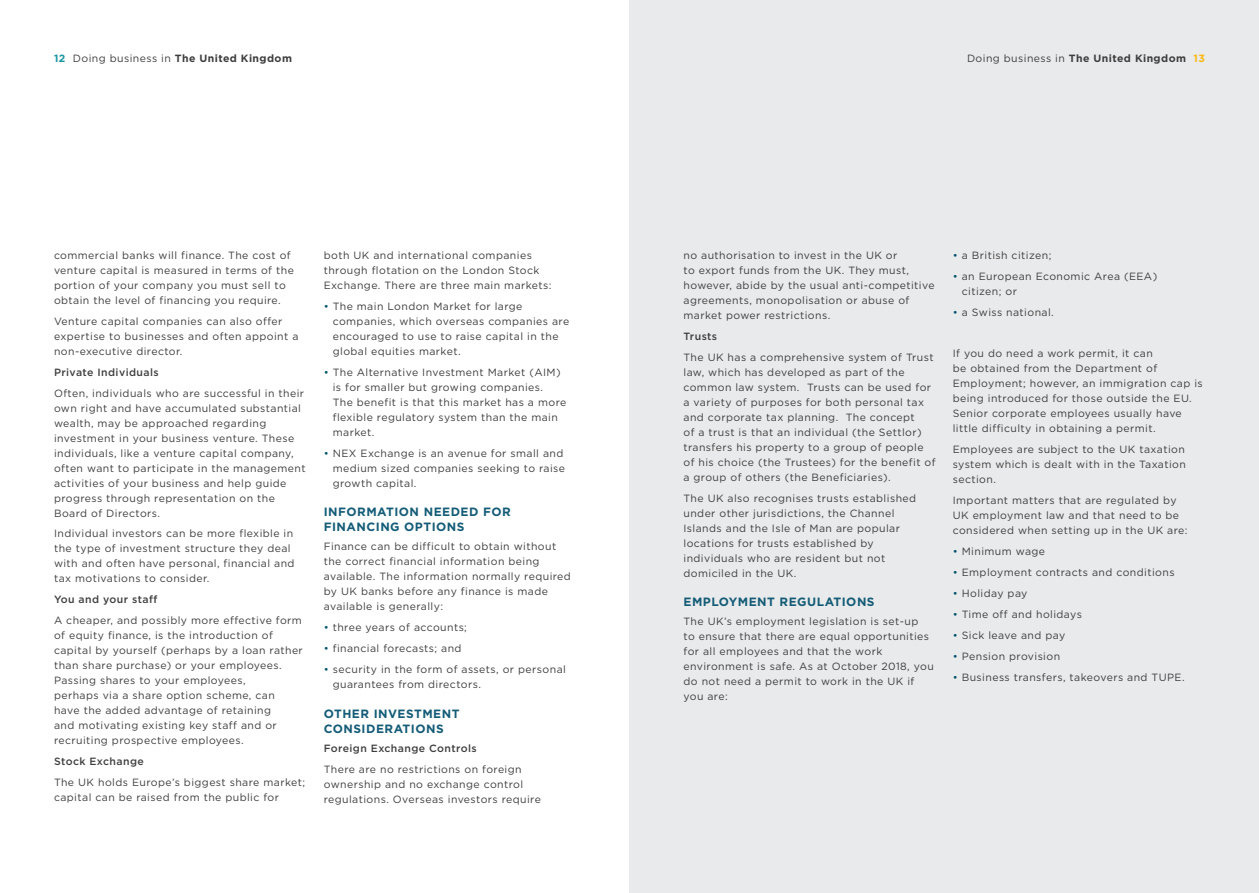
<style>
.page{position:relative;width:1259px;height:893px;background:#fff}
.page>*{position:absolute;margin:0;border:0;box-sizing:border-box;transform-origin:0 0}
.Sub_heading_Green{font:700 12px/15px "Gotham";letter-spacing:.04em;color:#145c77}
.Body_Copy_-_Dark_gre{font:10.5px/15px "Gotham";letter-spacing:.04em;color:#3e3e3f}
.Sub_sub_heading{font:500 10.5px "Gotham";letter-spacing:.04em;color:#3e3e3f}
.t1{font:700 10.5px "Gotham";letter-spacing:.04em;color:#3e3e3f}
.s1{color:#1a96a5}
.s2{font-weight:400}
.s3{color:#fcb814}
.s4{color:#005269}
</style>
<div class="page">
<div style="left:629px;top:0;width:630px;height:893px;background:#e9eaeb"></div>
<p class="t1" style="left:54px;top:52px;width:239px"><span class="s1">12</span> <span class="s2">Doing business in</span> The United Kingdom</p>
<p class="t1" style="left:967px;top:52px;width:239px"><span class="s2">Doing business in</span> The United Kingdom <span class="s3">13</span></p>
<p class="Body_Copy_-_Dark_gre" style="left:54px;top:247px;width:241px">commercial banks will finance. The cost of venture capital is measured in terms of the portion of your company you must sell to obtain the level of financing you require.</p>
<p class="Body_Copy_-_Dark_gre" style="left:54px;top:313px;width:246px">Venture capital companies can also offer expertise to businesses and often appoint a non-executive director.</p>
<p class="Sub_sub_heading" style="left:54px;top:365px;width:106px">Private Individuals</p>
<p class="Body_Copy_-_Dark_gre" style="left:54px;top:385px;width:253px">Often, individuals who are successful in their own right and have accumulated substantial wealth, may be approached regarding investment in your business venture. These individuals, like a venture capital company, often want to participate in the management activities of your business and help guide progress through representation on the Board of Directors.</p>
<p class="Body_Copy_-_Dark_gre" style="left:54px;top:526px;width:242px">Individual investors can be more flexible in the type of investment structure they deal with and often have personal, financial and tax motivations to consider.</p>
<p class="Sub_sub_heading" style="left:54px;top:593px;width:105px">You and your staff</p>
<p class="Body_Copy_-_Dark_gre" style="left:54px;top:613px;width:250px">A cheaper, and possibly more effective form of equity finance, is the introduction of capital by yourself (perhaps by a loan rather than share purchase) or your employees.<br>Passing shares to your employees,<br>perhaps via a share option scheme, can have the added advantage of retaining<br>and motivating existing key staff and or recruiting prospective employees.</p>
<p class="Sub_sub_heading" style="left:54px;top:755px;width:91px">Stock Exchange</p>
<p class="Body_Copy_-_Dark_gre" style="left:54px;top:775px;width:253px">The UK holds Europe’s biggest share market; capital can be raised from the public for</p>
<p class="Body_Copy_-_Dark_gre" style="left:324px;top:247px;width:229px">both UK and international companies through flotation on the London Stock<br>Exchange. There are three main markets:</p>
<p class="Body_Copy_-_Dark_gre" style="left:333px;top:298px;width:238px;text-indent:-9px"><span class="s4">•</span> The main London Market for large companies, which overseas companies are encouraged to use to raise capital in the global equities market.</p>
<p class="Body_Copy_-_Dark_gre" style="left:333px;top:364px;width:235px;text-indent:-9px"><span class="s4">•</span> The Alternative Investment Market (AIM) is for smaller but growing companies.<br>The benefit is that this market has a more flexible regulatory system than the main market.</p>
<p class="Body_Copy_-_Dark_gre" style="left:333px;top:445px;width:234px;text-indent:-9px"><span class="s4">•</span> NEX Exchange is an avenue for small and medium sized companies seeking to raise growth capital.</p>
<p class="Sub_heading_Green" style="left:324px;top:504px;width:188px">INFORMATION NEEDED FOR<br>FINANCING OPTIONS</p>
<p class="Body_Copy_-_Dark_gre" style="left:324px;top:539px;width:249px">Finance can be difficult to obtain without the correct financial information being available. The information normally required by UK banks before any finance is made available is generally:</p>
<p class="Body_Copy_-_Dark_gre" style="left:324px;top:620px;width:145px"><span class="s4">•</span> three years of accounts;</p>
<p class="Body_Copy_-_Dark_gre" style="left:324px;top:641px;width:139px"><span class="s4">•</span> financial forecasts; and</p>
<p class="Body_Copy_-_Dark_gre" style="left:333px;top:662px;width:235px;text-indent:-9px"><span class="s4">•</span> security in the form of assets, or personal guarantees from directors.</p>
<p class="Sub_heading_Green" style="left:324px;top:706px;width:137px">OTHER INVESTMENT<br>CONSIDERATIONS</p>
<p class="Sub_sub_heading" style="left:324px;top:741px;width:155px">Foreign Exchange Controls</p>
<p class="Body_Copy_-_Dark_gre" style="left:324px;top:761px;width:219px">There are no restrictions on foreign ownership and no exchange control regulations. Overseas investors require</p>
<p class="Body_Copy_-_Dark_gre" style="left:683px;top:247px;width:253px">no authorisation to invest in the UK or<br>to export funds from the UK. They must, however, abide by the usual anti-competitive agreements, monopolisation or abuse of market power restrictions.</p>
<p class="Sub_sub_heading" style="left:683px;top:329px;width:35px">Trusts</p>
<p class="Body_Copy_-_Dark_gre" style="left:683px;top:349px;width:254px">The UK has a comprehensive system of Trust law, which has developed as part of the common law system. Trusts can be used for a variety of purposes for both personal tax and corporate tax planning. The concept<br>of a trust is that an individual (the Settlor) transfers his property to a group of people of his choice (the Trustees) for the benefit of a group of others (the Beneficiaries).</p>
<p class="Body_Copy_-_Dark_gre" style="left:683px;top:490px;width:234px">The UK also recognises trusts established under other jurisdictions, the Channel Islands and the Isle of Man are popular locations for trusts established by individuals who are resident but not domiciled in the UK.</p>
<p class="Sub_heading_Green" style="left:683px;top:594px;width:193px">EMPLOYMENT REGULATIONS</p>
<p class="Body_Copy_-_Dark_gre" style="left:683px;top:614px;width:252px">The UK’s employment legislation is set-up<br>to ensure that there are equal opportunities for all employees and that the work environment is safe. As at October 2018, you do not need a permit to work in the UK if you are:</p>
<p class="Body_Copy_-_Dark_gre" style="left:952px;top:247px;width:100px"><span class="s4">•</span> a British citizen;</p>
<p class="Body_Copy_-_Dark_gre" style="left:961px;top:268px;width:197px;text-indent:-9px"><span class="s4">•</span> an European Economic Area (EEA) citizen; or</p>
<p class="Body_Copy_-_Dark_gre" style="left:952px;top:304px;width:103px"><span class="s4">•</span> a Swiss national.</p>
<p class="Body_Copy_-_Dark_gre" style="left:952px;top:346px;width:251px">If you do need a work permit, it can<br>be obtained from the Department of Employment; however, an immigration cap is being introduced for those outside the EU.<br>Senior corporate employees usually have little difficulty in obtaining a permit.</p>
<p class="Body_Copy_-_Dark_gre" style="left:952px;top:442px;width:235px;text-align:justify">Employees are subject to the UK taxation system which is dealt with in the Taxation section.</p>
<p class="Body_Copy_-_Dark_gre" style="left:952px;top:493px;width:236px">Important matters that are regulated by<br>UK employment law and that need to be considered when setting up in the UK are:</p>
<p class="Body_Copy_-_Dark_gre" style="left:952px;top:544px;width:94px"><span class="s4">•</span> Minimum wage</p>
<p class="Body_Copy_-_Dark_gre" style="left:952px;top:565px;width:223px"><span class="s4">•</span> Employment contracts and conditions</p>
<p class="Body_Copy_-_Dark_gre" style="left:952px;top:586px;width:76px"><span class="s4">•</span> Holiday pay</p>
<p class="Body_Copy_-_Dark_gre" style="left:952px;top:607px;width:131px"><span class="s4">•</span> Time off and holidays</p>
<p class="Body_Copy_-_Dark_gre" style="left:952px;top:628px;width:114px"><span class="s4">•</span> Sick leave and pay</p>
<p class="Body_Copy_-_Dark_gre" style="left:952px;top:649px;width:109px"><span class="s4">•</span> Pension provision</p>
<p class="Body_Copy_-_Dark_gre" style="left:952px;top:670px;width:233px"><span class="s4">•</span> Business transfers, takeovers and TUPE.</p>
</div>
